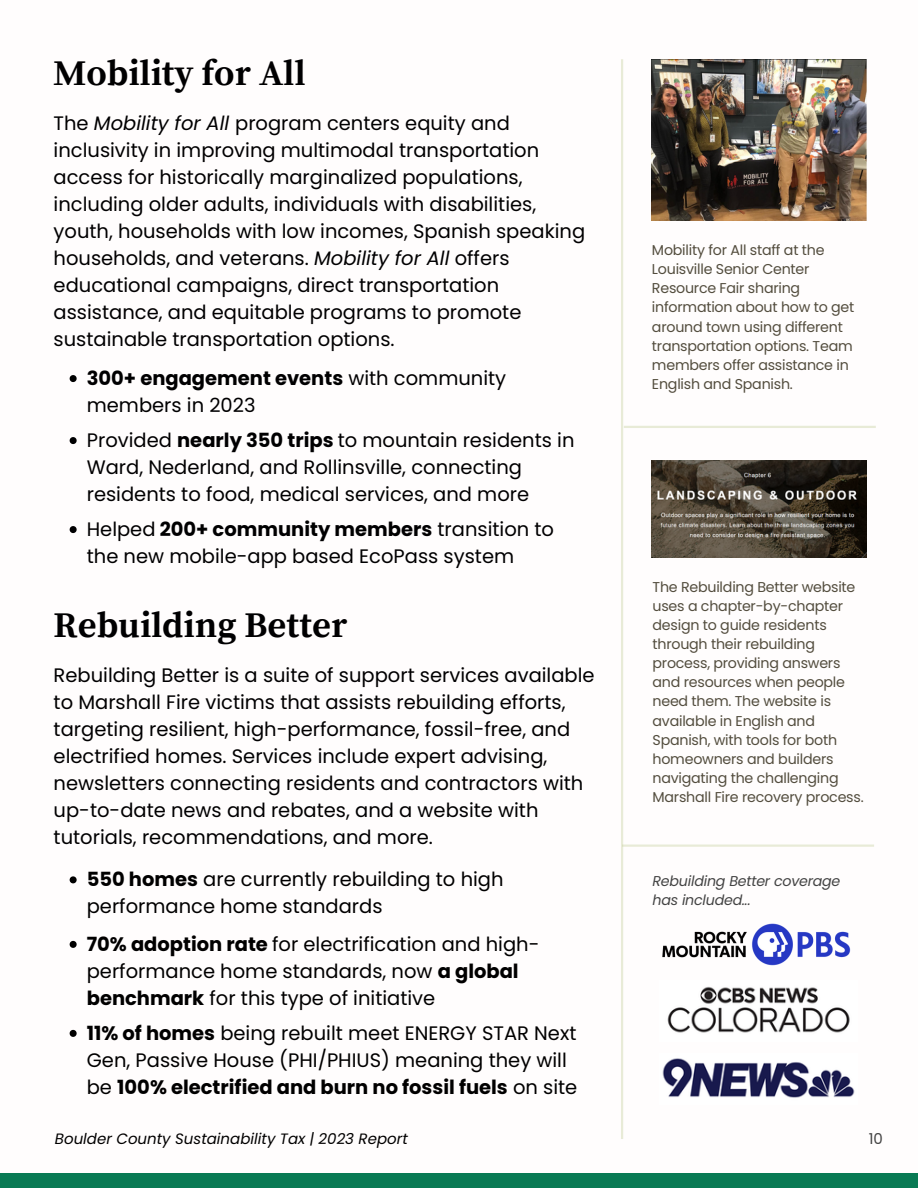
<style>
.page{position:relative;width:918px;height:1188px;background:#fff}
.page>*{position:absolute;margin:0;border:0;box-sizing:border-box;transform-origin:0 0}
.t1{font:700 36px "Source Serif Pro";color:#000001}
.t2{font:19.5px/27px "Poppins";color:#000001}
.t3{font:19.5px/27px "Poppins";color:#000}
.t4{font:italic 15px "Poppins";color:#000}
.t5{font:15px "Poppins";color:#434343}
.t6{font:14.25px/19.2px "Poppins";letter-spacing:-.015em;color:#534d3e}
.t7{font:italic 14.25px/19.2px "Poppins";letter-spacing:-.015em;color:#434343}
.s1{font-style:italic}
.s2{font-weight:700}
</style>
<div class="page">
<div style="left:0;top:1174px;width:918px;height:14px;background:#097a54"></div>
<hr style="left:621px;top:59px;width:2px;height:1080px;background:#bfcb91">
<hr style="left:624px;top:426px;width:252px;height:2px;background:#bfcb91">
<hr style="left:622px;top:845px;width:252px;height:2px;background:#bfcb91">
<img style="left:652px;top:59px;width:215px;height:161px">
<img style="left:667px;top:986px;width:183px;height:47px">
<img style="left:662px;top:1058px;width:193px;height:40px">
<img style="left:662px;top:923px;width:189px;height:43px">
<img style="left:652px;top:461px;width:215px;height:96px">
<svg style="left:70px;top:876px;width:7px;height:7px"></svg>
<svg style="left:70px;top:941px;width:7px;height:7px"></svg>
<svg style="left:70px;top:1030px;width:7px;height:7px"></svg>
<svg style="left:70px;top:375px;width:7px;height:7px"></svg>
<svg style="left:70px;top:437px;width:7px;height:7px"></svg>
<svg style="left:70px;top:526px;width:7px;height:7px"></svg>
<h1 class="t1" style="left:54px;top:52px;width:253px">Mobility for All</h1>
<p class="t2" style="left:54px;top:109px;width:533px">The <span class="s1">Mobility for All</span> program centers equity and inclusivity in improving multimodal transportation access for historically marginalized populations, including older adults, individuals with disabilities, youth, households with low incomes, Spanish speaking households, and veterans. <span class="s1">Mobility for All</span> offers educational campaigns, direct transportation assistance, and equitable programs to promote sustainable transportation options.</p>
<p class="t2" style="left:87px;top:365px;width:421px"><span class="s2">300+ engagement events</span> with community members in 2023</p>
<p class="t2" style="left:87px;top:427px;width:489px">Provided <span class="s2">nearly 350 trips</span> to mountain residents in<br>Ward, Nederland, and Rollinsville, connecting residents to food, medical services, and more</p>
<p class="t2" style="left:87px;top:516px;width:469px">Helped <span class="s2">200+ community members</span> transition to the new mobile-app based EcoPass system</p>
<h2 class="t1" style="left:54px;top:604px;width:295px">Rebuilding Better</h2>
<p class="t2" style="left:54px;top:662px;width:543px">Rebuilding Better is a suite of support services available to Marshall Fire victims that assists rebuilding efforts, targeting resilient, high-performance, fossil-free, and electrified homes. Services include expert advising, newsletters connecting residents and contractors with up-to-date news and rebates, and a website with tutorials, recommendations, and more.</p>
<p class="t3" style="left:87px;top:866px;width:418px"><span class="s2">550 homes</span> are currently rebuilding to high performance home standards</p>
<p class="t3" style="left:87px;top:931px;width:454px"><span class="s2">70% adoption rate</span> for electrification and high&shy;performance home standards, now <span class="s2">a global benchmark</span> for this type of initiative</p>
<p class="t3" style="left:87px;top:1020px;width:492px"><span class="s2">11% of homes</span> being rebuilt meet ENERGY STAR Next<br>Gen, Passive House (PHI/PHIUS) meaning they will be <span class="s2">100% electrified and burn no fossil fuels</span> on site</p>
<p class="t4" style="left:55px;top:1128px;width:354px">Boulder County Sustainability Tax | 2023 Report</p>
<p class="t6" style="left:652px;top:240px;width:204px">Mobility for All staff at the<br>Louisville Senior Center<br>Resource Fair sharing information about how to get around town using different transportation options. Team members offer assistance in<br>English and Spanish.</p>
<p class="t6" style="left:653px;top:577px;width:213px">The Rebuilding Better website uses a chapter-by-chapter design to guide residents through their rebuilding process, providing answers and resources when people need them. The website is available in English and<br>Spanish, with tools for both homeowners and builders navigating the challenging<br>Marshall Fire recovery process.</p>
<p class="t7" style="left:653px;top:871px;width:189px">Rebuilding Better coverage has included...</p>
<p class="t5" style="left:869px;top:1128px;width:16px">10</p>
</div>
